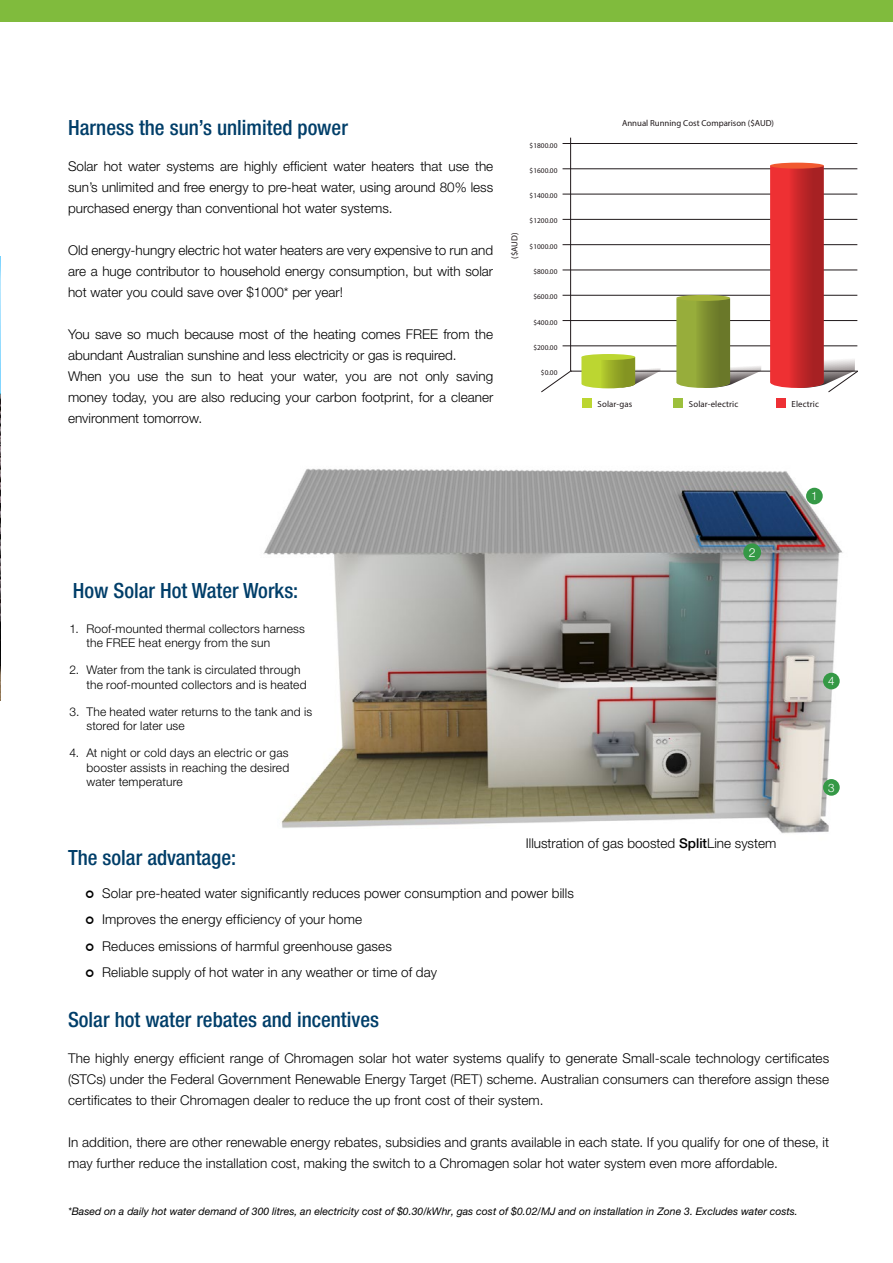
<style>
.page{position:relative;width:893px;height:1263px;background:#fff}
.page>*{position:absolute;margin:0;border:0;box-sizing:border-box;transform-origin:0 0}
.t1{font:500 condensed 21px "Helvetica Neue LT Pro";color:#003e69}
.t2{font:300 13.5px/21px "Helvetica Neue LT Pro";color:#000}
.t3{font:300 12.45px "Helvetica Neue LT Pro";color:#fff}
.t4{font:300 12px/14.4px "Helvetica Neue LT Pro";letter-spacing:.015em;color:#000}
.t5{font:300 11.55px "Helvetica Neue LT Pro";color:#fff}
.t6{font:italic 10.5px "Helvetica Neue LT Pro";color:#000}
.t7{font:8.85px "Myriad Pro";color:#20191b}
.t8{font:7.35px "Myriad Pro";color:#20191b}
.s1{font-weight:500}
</style>
<div class="page">
<img style="left:0;top:256px;width:1px;height:445px">
<div style="left:0;top:0;width:893px;height:21px;background:#80bb3d"></div>
<hr style="left:570px;top:138px;width:1px;height:233px;background:#20191b">
<hr style="left:571px;top:371px;width:287px;height:1px;background:#20191b">
<hr style="left:563px;top:346px;width:294px;height:1px;background:#20191b">
<hr style="left:563px;top:320px;width:294px;height:1px;background:#20191b">
<hr style="left:563px;top:295px;width:294px;height:1px;background:#20191b">
<hr style="left:563px;top:270px;width:294px;height:1px;background:#20191b">
<hr style="left:563px;top:244px;width:294px;height:1px;background:#20191b">
<hr style="left:563px;top:219px;width:294px;height:1px;background:#20191b">
<hr style="left:563px;top:194px;width:294px;height:1px;background:#20191b">
<hr style="left:563px;top:169px;width:294px;height:1px;background:#20191b">
<hr style="left:563px;top:143px;width:294px;height:1px;background:#20191b">
<svg style="left:541px;top:371px;width:31px;height:21px"></svg>
<svg style="left:676px;top:298px;width:86px;height:90px"></svg>
<div style="left:676px;top:295px;width:54px;height:6px;background:#a3b239;border-radius:50%"></div>
<svg style="left:770px;top:167px;width:88px;height:225px"></svg>
<div style="left:770px;top:163px;width:54px;height:6px;background:#f15930;border-radius:50%"></div>
<svg style="left:581px;top:357px;width:80px;height:31px"></svg>
<div style="left:581px;top:354px;width:54px;height:6px;background:#bcd631;border-radius:50%"></div>
<div style="left:583px;top:399px;width:9px;height:9px;background:#bcd631"></div>
<div style="left:673px;top:399px;width:10px;height:9px;background:#9cc03c"></div>
<div style="left:776px;top:399px;width:10px;height:9px;background:#ee3035"></div>
<img style="left:263px;top:468px;width:580px;height:366px">
<div style="left:806px;top:488px;width:17px;height:16px;background:#359946;border-radius:50%"></div>
<div style="left:823px;top:779px;width:17px;height:17px;background:#359946;border-radius:50%"></div>
<div style="left:823px;top:673px;width:17px;height:16px;background:#359946;border-radius:50%"></div>
<div style="left:743px;top:543px;width:18px;height:18px;background:#359946;border-radius:50%"></div>
<h1 class="t1" style="left:68px;top:115px;width:281px">Harness the sun’s unlimited power</h1>
<p class="t2" style="left:68px;top:155px;width:427px;text-align:justify">Solar hot water systems are highly efficient water heaters that use the sun’s unlimited and free energy to pre-heat water, using around 80% less purchased energy than conventional hot water systems.</p>
<p class="t2" style="left:68px;top:239px;width:427px;text-align:justify">Old energy-hungry electric hot water heaters are very expensive to run and are a huge contributor to household energy consumption, but with solar hot water you could save over $1000* per year!</p>
<p class="t2" style="left:68px;top:323px;width:427px">You save so much because most of the heating comes FREE from the abundant Australian sunshine and less electricity or gas is required.<br>When you use the sun to heat your water, you are not only saving money today, you are also reducing your carbon footprint, for a cleaner environment tomorrow.</p>
<p class="t7" style="left:509px;top:259px;width:28px;rotate:-90deg">($AUD)</p>
<p class="t8" style="left:530px;top:141px;width:29px">$1800.00</p>
<p class="t8" style="left:530px;top:166px;width:29px">$1600.00</p>
<p class="t8" style="left:530px;top:191px;width:29px">$1400.00</p>
<p class="t8" style="left:530px;top:216px;width:29px">$1200.00</p>
<p class="t8" style="left:530px;top:242px;width:29px">$1000.00</p>
<p class="t8" style="left:533px;top:267px;width:26px">$800.00</p>
<p class="t8" style="left:533px;top:292px;width:26px">$600.00</p>
<p class="t8" style="left:533px;top:318px;width:26px">$400.00</p>
<p class="t8" style="left:533px;top:343px;width:26px">$200.00</p>
<p class="t8" style="left:541px;top:368px;width:18px">$0.00</p>
<h1 class="t1" style="left:73px;top:578px;width:227px">How Solar Hot Water Works:</h1>
<p class="t4" style="left:86px;top:621px;width:220px;text-indent:-17px">1. Roof-mounted thermal collectors harness the FREE heat energy from the sun</p>
<p class="t4" style="left:86px;top:662px;width:222px;text-indent:-17px">2. Water from the tank is circulated through the roof-mounted collectors and is heated</p>
<p class="t4" style="left:86px;top:704px;width:227px;text-indent:-17px">3. The heated water returns to the tank and is stored for later use</p>
<p class="t4" style="left:86px;top:746px;width:204px;text-align:justify;text-indent:-17px">4. At night or cold days an electric or gas booster assists in reaching the desired water temperature</p>
<p class="t7" style="left:622px;top:117px;width:153px">Annual Running Cost Comparison ($AUD)</p>
<p class="t7" style="left:598px;top:398px;width:36px">Solar-gas</p>
<p class="t7" style="left:689px;top:398px;width:51px">Solar-electric</p>
<p class="t7" style="left:792px;top:398px;width:29px">Electric</p>
<p class="t3" style="left:749px;top:545px;width:8px">2</p>
<p class="t5" style="left:811px;top:489px;width:8px">1</p>
<p class="t5" style="left:828px;top:674px;width:8px">4</p>
<p class="t5" style="left:828px;top:780px;width:8px">3</p>
<p class="t2" style="left:526px;top:832px;width:252px">Illustration of gas boosted <span class="s1">Split</span>Line system</p>
<h1 class="t1" style="left:68px;top:845px;width:170px">The solar advantage:</h1>
<p class="t2" style="left:102px;top:879px;width:473px;line-height:26.5px">Solar pre-heated water significantly reduces power consumption and power bills Improves the energy efficiency of your home<br>Reduces emissions of harmful greenhouse gases<br>Reliable supply of hot water in any weather or time of day</p>
<h1 class="t1" style="left:68px;top:1007px;width:313px">Solar hot water rebates and incentives</h1>
<p class="t2" style="left:68px;top:1048px;width:763px;text-align:justify">The highly energy efficient range of Chromagen solar hot water systems qualify to generate Small-scale technology certificates (STCs) under the Federal Government Renewable Energy Target (RET) scheme. Australian consumers can therefore assign these certificates to their Chromagen dealer to reduce the up front cost of their system.</p>
<p class="t2" style="left:68px;top:1132px;width:763px">In addition, there are other renewable energy rebates, subsidies and grants available in each state. If you qualify for one of these, it may further reduce the installation cost, making the switch to a Chromagen solar hot water system even more affordable.</p>
<p class="t6" style="left:68px;top:1205px;width:731px">*Based on a daily hot water demand of 300 litres, an electricity cost of $0.30/kWhr, gas cost of $0.02/MJ and on installation in Zone 3. Excludes water costs.</p>
</div>
